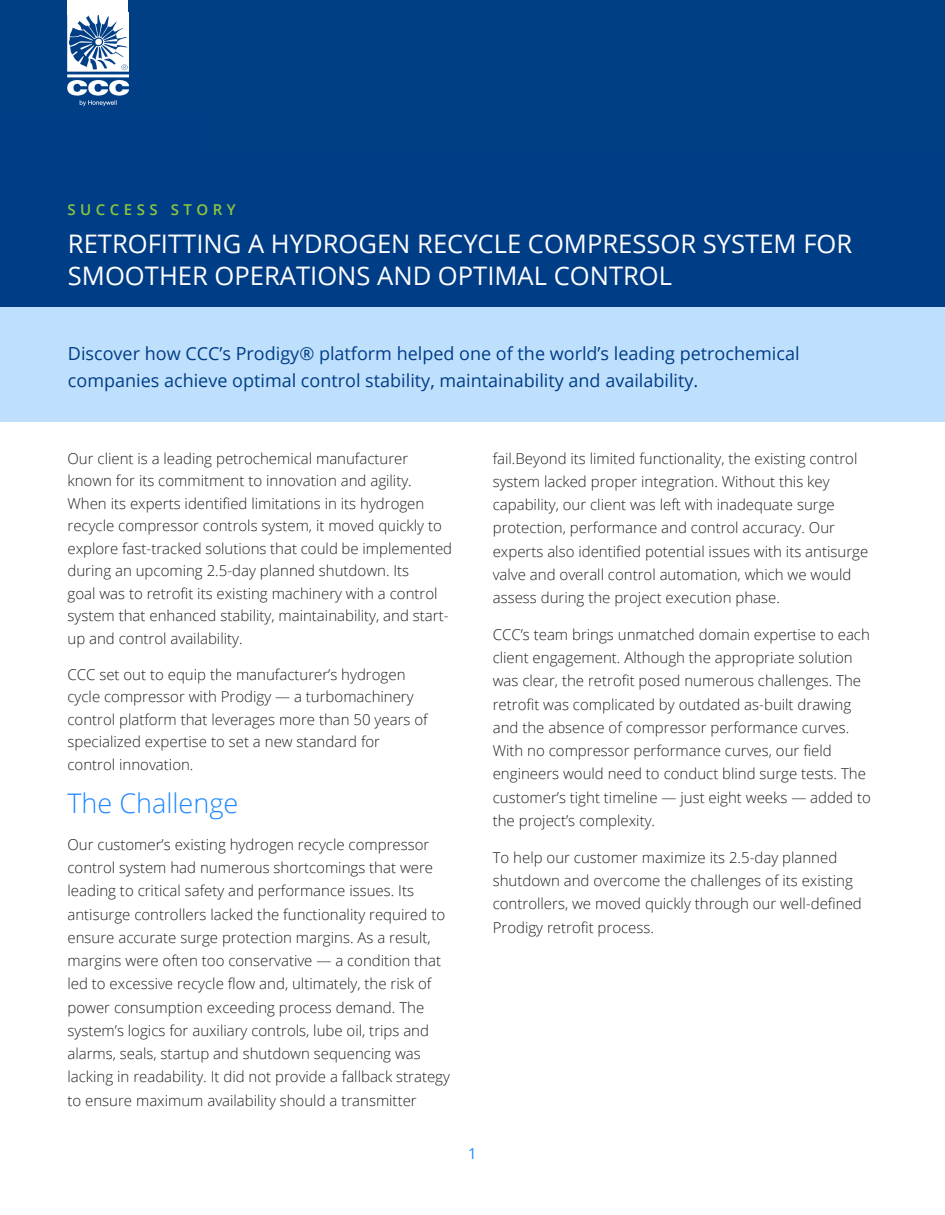
<style>
.page{position:relative;width:945px;height:1215px;background:#fff}
.page>*{position:absolute;margin:0;border:0;box-sizing:border-box;transform-origin:0 0}
.t1{font:300 27px "Open Sans";color:#1e87ff}
.Golden_Title_01{font:25.5px/31.5px "Open Sans";color:#fff}
.t2{font:18px/27px "Open Sans";color:#003d87}
.t3{font:300 15px/23.2px "Open Sans";color:#231f20}
.Above_Title_Lable{font:600 15px "Open Sans";letter-spacing:.3em;color:#8bc63e}
.t4{font:15px "Open Sans";color:#1e87ff}
</style>
<div class="page">
<div style="left:0;top:0;width:945px;height:122px;background:#003e86"></div>
<img style="left:68px;top:14px;width:60px;height:93px">
<div style="left:68px;top:0;width:60px;height:14px;background:#fff"></div>
<div style="left:0;top:118px;width:945px;height:189px;background:#003d87"></div>
<div style="left:0;top:307px;width:945px;height:115px;background:#bfe0fc"></div>
<p class="Above_Title_Lable" style="left:68px;top:199px;width:170px">SUCCESS STORY</p>
<p class="Golden_Title_01" style="left:68px;top:227px;width:786px">RETROFITTING A HYDROGEN RECYCLE COMPRESSOR SYSTEM FOR<br>SMOOTHER OPERATIONS AND OPTIMAL CONTROL</p>
<p class="t2" style="left:68px;top:339px;width:733px">Discover how CCC’s Prodigy® platform helped one of the world’s leading petrochemical companies achieve optimal control stability, maintainability and availability.</p>
<p class="t3" style="left:68px;top:447px;width:386px;line-height:22.5px">Our client is a leading petrochemical manufacturer known for its commitment to innovation and agility.<br>When its experts identified limitations in its hydrogen recycle compressor controls system, it moved quickly to explore fast-tracked solutions that could be implemented during an upcoming 2.5-day planned shutdown. Its<br>goal was to retrofit its existing machinery with a control system that enhanced stability, maintainability, and start&shy;up and control availability.</p>
<p class="t3" style="left:68px;top:663px;width:362px;line-height:22.5px">CCC set out to equip the manufacturer’s hydrogen cycle compressor with Prodigy — a turbomachinery control platform that leverages more than 50 years of specialized expertise to set a new standard for control innovation.</p>
<p class="t1" style="left:68px;top:785px;width:172px">The Challenge</p>
<p class="t3" style="left:68px;top:832px;width:384px">Our customer’s existing hydrogen recycle compressor control system had numerous shortcomings that were leading to critical safety and performance issues. Its antisurge controllers lacked the functionality required to ensure accurate surge protection margins. As a result, margins were often too conservative — a condition that led to excessive recycle flow and, ultimately, the risk of power consumption exceeding process demand. The system’s logics for auxiliary controls, lube oil, trips and alarms, seals, startup and shutdown sequencing was lacking in readability. It did not provide a fallback strategy to ensure maximum availability should a transmitter</p>
<p class="t4" style="left:468px;top:1143px;width:10px">1</p>
<p class="t3" style="left:493px;top:446px;width:377px">fail.Beyond its limited functionality, the existing control system lacked proper integration. Without this key capability, our client was left with inadequate surge protection, performance and control accuracy. Our experts also identified potential issues with its antisurge valve and overall control automation, which we would assess during the project execution phase.</p>
<p class="t3" style="left:493px;top:622px;width:380px">CCC’s team brings unmatched domain expertise to each client engagement. Although the appropriate solution was clear, the retrofit posed numerous challenges. The retrofit was complicated by outdated as-built drawing and the absence of compressor performance curves.<br>With no compressor performance curves, our field engineers would need to conduct blind surge tests. The customer’s tight timeline — just eight weeks — added to the project’s complexity.</p>
<p class="t3" style="left:493px;top:845px;width:371px">To help our customer maximize its 2.5-day planned shutdown and overcome the challenges of its existing controllers, we moved quickly through our well-defined Prodigy retrofit process.</p>
</div>
